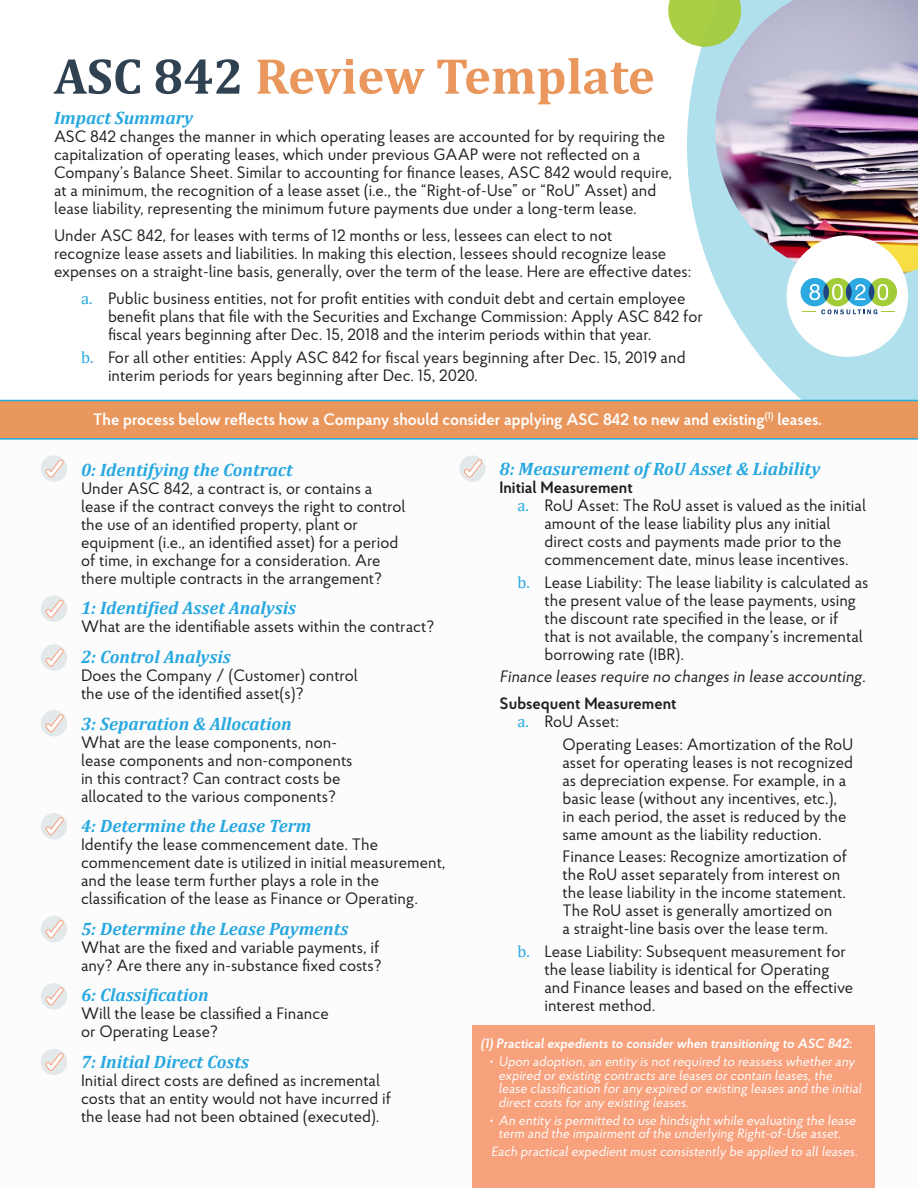
<style>
.page{position:relative;width:918px;height:1188px;background:#fff}
.page>*{position:absolute;margin:0;border:0;box-sizing:border-box;transform-origin:0 0}
.Service_Title{font:700 51px "Cambria";color:#ea975e}
.Service_Title-2{font:italic 700 18px "Cambria";color:#27a8e0}
.Body_11pt-front{font:16.5px/18px "Proba Pro";color:#231f20}
.t1{font:600 16.5px "Proba Pro";color:#fff}
.Body_11pt-front-2{font:600 16.5px "Proba Pro";color:#231f20}
.Body_9pt_-ref{font:13.5px/13.5px "Proba Pro";color:#fff}
.Body_9pt_-ref-2{font:600 13.5px "Proba Pro";color:#fff}
.s1{color:#304252}
.s2{font-family:"Cambria";color:#27a8e0}
</style>
<div class="page">
<svg style="left:687px;top:47px;width:231px;height:353px;fill:#b0e0eb"></svg>
<img style="left:715px;top:0;width:203px;height:279px">
<div style="left:787px;top:235px;width:121px;height:122px;background:#fff;border-radius:50%"></div>
<svg style="left:803px;top:309px;width:92px;height:5px"></svg>
<div style="left:801px;top:278px;width:28px;height:28px;background:#2da9e1;border-radius:50%"></div>
<div style="left:823px;top:278px;width:29px;height:28px;background:#a4cc39;border-radius:50%"></div>
<div style="left:869px;top:278px;width:28px;height:28px;background:#a4cc39;border-radius:50%"></div>
<div style="left:846px;top:278px;width:28px;height:28px;background:#2da9e1;border-radius:50%"></div>
<svg style="left:823px;top:284px;width:6px;height:17px"></svg>
<svg style="left:846px;top:284px;width:6px;height:17px"></svg>
<div style="left:869px;top:284px;width:5px;height:17px;background:#1e4583;border-radius:50%"></div>
<svg style="left:878px;top:284px;width:10px;height:16px"></svg>
<svg style="left:855px;top:284px;width:10px;height:16px"></svg>
<svg style="left:832px;top:284px;width:11px;height:16px"></svg>
<svg style="left:809px;top:284px;width:11px;height:16px"></svg>
<svg style="left:668px;top:0;width:73px;height:47px;background:#b0d464"></svg>
<svg style="left:0;top:400px;width:918px;height:40px;background:#dc9968"></svg>
<div style="left:41px;top:455px;width:26px;height:27px;background:#e3e8eb;border-radius:50%"></div>
<svg style="left:45px;top:460px;width:19px;height:18px"></svg>
<div style="left:41px;top:596px;width:26px;height:26px;background:#e3e8eb;border-radius:50%"></div>
<svg style="left:45px;top:600px;width:19px;height:18px"></svg>
<div style="left:41px;top:644px;width:26px;height:27px;background:#e3e8eb;border-radius:50%"></div>
<svg style="left:45px;top:649px;width:19px;height:18px"></svg>
<div style="left:41px;top:710px;width:26px;height:26px;background:#e3e8eb;border-radius:50%"></div>
<svg style="left:45px;top:714px;width:19px;height:19px"></svg>
<div style="left:41px;top:813px;width:26px;height:26px;background:#e3e8eb;border-radius:50%"></div>
<svg style="left:45px;top:817px;width:19px;height:19px"></svg>
<div style="left:41px;top:916px;width:26px;height:26px;background:#e3e8eb;border-radius:50%"></div>
<svg style="left:45px;top:920px;width:19px;height:18px"></svg>
<div style="left:41px;top:983px;width:26px;height:27px;background:#e3e8eb;border-radius:50%"></div>
<svg style="left:45px;top:987px;width:19px;height:19px"></svg>
<div style="left:41px;top:1049px;width:26px;height:26px;background:#e3e8eb;border-radius:50%"></div>
<svg style="left:45px;top:1053px;width:19px;height:18px"></svg>
<div style="left:459px;top:455px;width:27px;height:27px;background:#e3e8eb;border-radius:50%"></div>
<svg style="left:464px;top:460px;width:19px;height:18px"></svg>
<div style="left:472px;top:1025px;width:403px;height:163px;background:#f7a17d"></div>
<p class="Service_Title" style="left:54px;top:40px;width:602px"><span class="s1">ASC 842</span> Review Template</p>
<p class="Service_Title-2" style="left:54px;top:106px;width:141px">Impact Summary</p>
<p class="Body_11pt-front" style="left:54px;top:127px;width:620px">ASC 842 changes the manner in which operating leases are accounted for by requiring the capitalization of operating leases, which under previous GAAP were not reflected on a Company’s Balance Sheet. Similar to accounting for finance leases, ASC 842 would require, at a minimum, the recognition of a lease asset (i.e., the “Right-of-Use” or “RoU” Asset) and lease liability, representing the minimum future payments due under a long-term lease.</p>
<p class="Body_11pt-front" style="left:54px;top:226px;width:639px">Under ASC 842, for leases with terms of 12 months or less, lessees can elect to not<br>recognize lease assets and liabilities. In making this election, lessees should recognize lease expenses on a straight-line basis, generally, over the term of the lease. Here are effective dates:</p>
<p class="Body_11pt-front" style="left:108px;top:289px;width:596px;text-indent:-27px"><span class="s2">a.</span> Public business entities, not for profit entities with conduit debt and certain employee benefit plans that file with the Securities and Exchange Commission: Apply ASC 842 for fiscal years beginning after Dec. 15, 2018 and the interim periods within that year.</p>
<p class="Body_11pt-front" style="left:108px;top:348px;width:579px;text-indent:-27px"><span class="s2">b.</span> For all other entities: Apply ASC 842 for fiscal years beginning after Dec. 15, 2019 and interim periods for years beginning after Dec. 15, 2020.</p>
<p class="t1" style="left:93px;top:409px;width:730px">The process below reflects how a Company should consider applying ASC 842 to new and existing<sup>(1)</sup> leases.</p>
<p class="Service_Title-2" style="left:81px;top:457px;width:213px">0: Identifying the Contract</p>
<p class="Body_11pt-front" style="left:81px;top:479px;width:326px">Under ASC 842, a contract is, or contains a lease if the contract conveys the right to control the use of an identified property, plant or equipment (i.e., an identified asset) for a period of time, in exchange for a consideration. Are there multiple contracts in the arrangement?</p>
<p class="Service_Title-2" style="left:81px;top:595px;width:217px">1: Identified Asset Analysis</p>
<p class="Body_11pt-front" style="left:81px;top:617px;width:355px">What are the identifiable assets within the contract?</p>
<p class="Service_Title-2" style="left:81px;top:644px;width:151px">2: Control Analysis</p>
<p class="Body_11pt-front" style="left:81px;top:666px;width:278px">Does the Company / (Customer) control the use of the identified asset(s)?</p>
<p class="Service_Title-2" style="left:81px;top:711px;width:212px">3: Separation &amp; Allocation</p>
<p class="Body_11pt-front" style="left:81px;top:733px;width:273px">What are the lease components, non&shy;lease components and non-components in this contract? Can contract costs be allocated to the various components?</p>
<p class="Service_Title-2" style="left:81px;top:813px;width:232px">4: Determine the Lease Term</p>
<p class="Body_11pt-front" style="left:81px;top:835px;width:366px">Identify the lease commencement date. The commencement date is utilized in initial measurement, and the lease term further plays a role in the classification of the lease as Finance or Operating.</p>
<p class="Service_Title-2" style="left:81px;top:916px;width:269px">5: Determine the Lease Payments</p>
<p class="Body_11pt-front" style="left:81px;top:938px;width:302px">What are the fixed and variable payments, if any? Are there any in-substance fixed costs?</p>
<p class="Service_Title-2" style="left:81px;top:982px;width:129px">6: Classification</p>
<p class="Body_11pt-front" style="left:81px;top:1004px;width:249px">Will the lease be classified a Finance or Operating Lease?</p>
<p class="Service_Title-2" style="left:81px;top:1049px;width:169px">7: Initial Direct Costs</p>
<p class="Body_11pt-front" style="left:81px;top:1071px;width:312px">Initial direct costs are defined as incremental costs that an entity would not have incurred if the lease had not been obtained (executed).</p>
<p class="Service_Title-2" style="left:500px;top:457px;width:322px">8: Measurement of RoU Asset &amp; Liability</p>
<p class="Body_11pt-front-2" style="left:500px;top:477px;width:135px">Initial Measurement</p>
<p class="Body_11pt-front" style="left:518px;top:496px;width:350px;text-align:center"><span class="s2">a.</span> RoU Asset: The RoU asset is valued as the initial amount of the lease liability plus any initial<br>direct costs and payments made prior to the commencement date, minus lease incentives.</p>
<p class="Body_11pt-front" style="left:544px;top:573px;width:325px;text-indent:-27px"><span class="s2">b.</span> Lease Liability: The lease liability is calculated as the present value of the lease payments, using the discount rate specified in the lease, or if that is not available, the company’s incremental borrowing rate (IBR).</p>
<p class="Body_11pt-front" style="left:500px;top:667px;width:371px">Finance leases require no changes in lease accounting.</p>
<p class="Body_11pt-front-2" style="left:500px;top:693px;width:179px">Subsequent Measurement</p>
<p class="Body_11pt-front" style="left:518px;top:712px;width:103px"><span class="s2">a.</span> RoU Asset:</p>
<p class="Body_11pt-front" style="left:562px;top:735px;width:292px">Operating Leases: Amortization of the RoU asset for operating leases is not recognized as depreciation expense. For example, in a basic lease (without any incentives, etc.), in each period, the asset is reduced by the same amount as the liability reduction.</p>
<p class="Body_11pt-front" style="left:562px;top:847px;width:286px">Finance Leases: Recognize amortization of the RoU asset separately from interest on the lease liability in the income statement.<br>The RoU asset is generally amortized on<br>a straight-line basis over the lease term.</p>
<p class="Body_11pt-front" style="left:544px;top:942px;width:310px;text-indent:-27px"><span class="s2">b.</span> Lease Liability: Subsequent measurement for the lease liability is identical for Operating and Finance leases and based on the effective interest method.</p>
<p class="Body_9pt_-ref-2" style="left:481px;top:1035px;width:375px">(1)Practicalexpedients to consider when transitioning to ASC 842:</p>
<p class="Body_9pt_-ref" style="left:499px;top:1055px;width:367px">Upon adoption,an entity is notrequired to reassess whether any expired or existing contracts are leases or contain leases,the lease classification for any expired or existing leases and the initial directcosts for any existing leases.</p>
<p class="Body_9pt_-ref" style="left:499px;top:1113px;width:361px">An entity is permitted to use hindsightwhile evaluating the lease term and the impairmentof the underlying Right-of-Use asset.</p>
<p class="Body_9pt_-ref" style="left:491px;top:1145px;width:370px">Each practicalexpedientmustconsistently be applied to allleases.</p>
</div>
